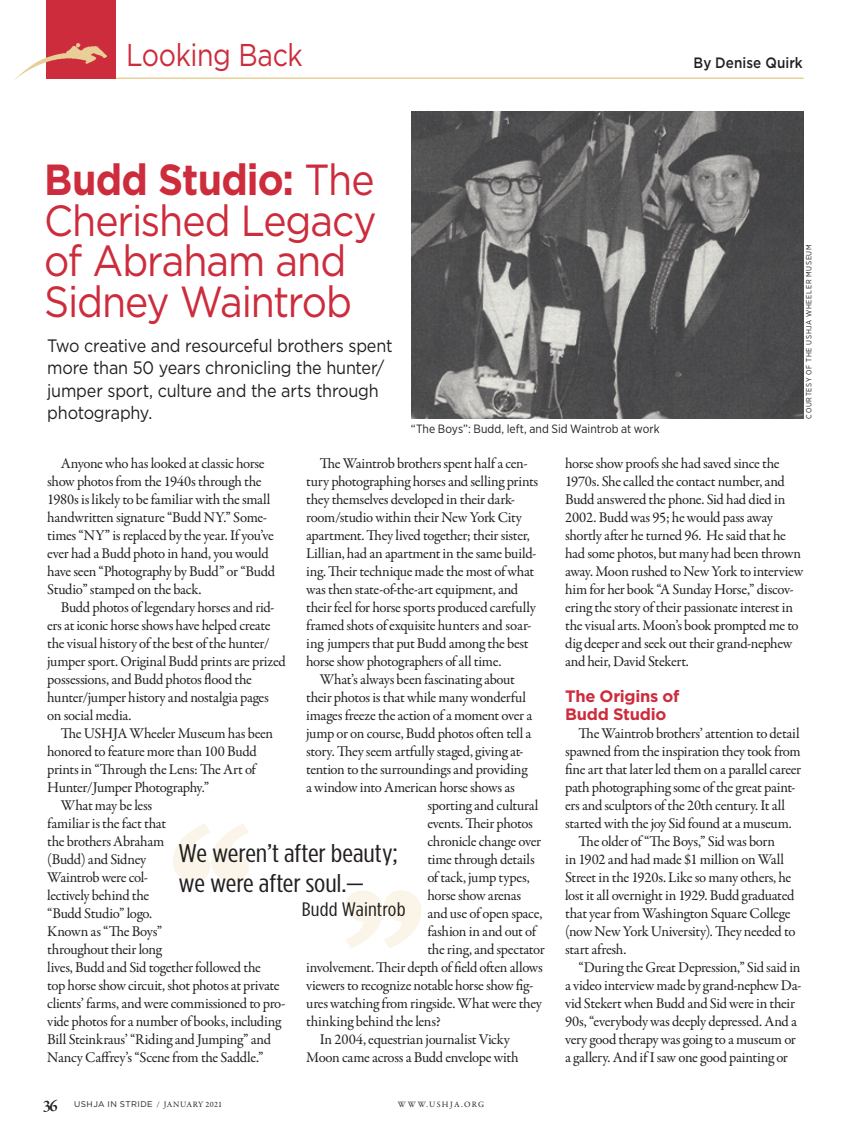
<style>
.page{position:relative;width:851px;height:1134px;background:#fff}
.page>*{position:absolute;margin:0;border:0;box-sizing:border-box;transform-origin:0 0}
.t1{font:43.5px/40.5px "Gotham";letter-spacing:-.03em;color:#cd2c3c;scale:.9 1}
.t2{font:31.5px "Gotham";letter-spacing:-.015em;color:#cd2c3c;scale:.85 1}
.t3{font:25.5px/30px "Gotham Condensed";letter-spacing:-.005em;color:#231f20;scale:1.2 1}
.t4{font:19.5px "Gotham Condensed";letter-spacing:.005em;color:#231f20;scale:1.2 1}
.t5{font:18px/22.5px "Gotham";letter-spacing:-.015em;color:#231f20;scale:.9 1}
.t6{font:700 16.5px/18px "Gotham";letter-spacing:-.015em;color:#cd2c3c}
.t7{font:15px/18px "Garamond Premr Pro";letter-spacing:-.025em;color:#231f20}
.t8{font:500 15px "Gotham";letter-spacing:.005em;color:#231f20;scale:.9 1}
.t9{font:12px "Gotham Narrow";letter-spacing:.005em;color:#231f20}
.t10{font:8.25px "Gotham";letter-spacing:.055em;color:#231f20}
.t11{font:8.25px "Garamond Premr Pro";letter-spacing:.155em;color:#231f20}
.t12{font:7.5px "Gotham Narrow";letter-spacing:.09em;color:#231f20}
.s1{font-weight:700}
.s2{font-family:"Garamond Premr Pro";font-weight:600;font-size:16.5px}
.s3{font-family:"Garamond Premr Pro"}
</style>
<div class="page">
<hr style="left:50px;top:78px;width:753px;height:1px;background:#e8ce97">
<div style="left:46px;top:0;width:70px;height:79px;background:#cd2c3c"></div>
<img style="left:14px;top:43px;width:93px;height:37px">
<img style="left:411px;top:111px;width:392px;height:307px">
<svg style="left:173px;top:824px;width:76px;height:58px"></svg>
<svg style="left:345px;top:890px;width:76px;height:58px"></svg>
<h2 class="t2" style="left:126px;top:35px;width:209px">Looking Back</h2>
<p class="t8" style="left:693px;top:53px;width:123px">By Denise Quirk</p>
<h1 class="t1" style="left:44px;top:159px;width:371px"><span class="s1">Budd Studio:</span> The<br>Cherished Legacy of Abraham and<br>Sidney Waintrob</h1>
<p class="t5" style="left:47px;top:334px;width:385px">Two creative and resourceful brothers spent more than 50 years chronicling the hunter/ jumper sport, culture and the arts through photography.</p>
<p class="t9" style="left:411px;top:421px;width:250px">“The Boys”: Budd, left, and Sid Waintrob at work</p>
<p class="t12" style="left:804px;top:418px;width:176px;rotate:-90deg">COURTESY OF THE USHJA WHEELER MUSEUM</p>
<p class="t7" style="left:47px;top:455px;width:229px;text-indent:14px">Anyone who has looked at classic horse show photos from the 1940s through the 1980s is likely to be familiar with the small handwritten signature “Budd NY.” Some&shy;times “NY” is replaced by the year. If you’ve ever had a Budd photo in hand, you would have seen “Photography by Budd” or “Budd Studio” stamped on the back.</p>
<p class="t7" style="left:47px;top:599px;width:240px;text-indent:13px">Budd photos of legendary horses and rid&shy;ers at iconic horse shows have helped create the visual history of the best of the hunter/ jumper sport. Original Budd prints are prized possessions, and Budd photos flood the hunter/jumper history and nostalgia pages on social media.</p>
<p class="t7" style="left:61px;top:725px;width:214px">The USHJA Wheeler Museum has been</p>
<p class="t7" style="left:47px;top:743px;width:211px">honored to feature more than 100 Budd</p>
<p class="t7" style="left:47px;top:761px;width:210px">prints in “Through the Lens: The Art of</p>
<p class="t7" style="left:47px;top:779px;width:164px">Hunter/Jumper Photography.”</p>
<p class="t7" style="left:61px;top:797px;width:93px">What may be less</p>
<p class="t7" style="left:47px;top:815px;width:120px">familiar is the fact that</p>
<p class="t7" style="left:47px;top:833px;width:119px">the brothers Abraham</p>
<p class="t7" style="left:47px;top:851px;width:101px">(Budd) and Sidney</p>
<p class="t7" style="left:47px;top:869px;width:102px">Waintrob were col-</p>
<p class="t7" style="left:47px;top:887px;width:104px">lectively behind the</p>
<p class="t7" style="left:47px;top:905px;width:107px">“Budd Studio” logo.</p>
<p class="t7" style="left:47px;top:923px;width:117px">Known as “The Boys”</p>
<p class="t7" style="left:47px;top:941px;width:116px">throughout their long</p>
<p class="t7" style="left:47px;top:959px;width:215px">lives, Budd and Sid together followed the</p>
<p class="t7" style="left:47px;top:977px;width:234px">top horse show circuit, shot photos at private</p>
<p class="t7" style="left:47px;top:995px;width:240px">clients’ farms, and were commissioned to pro-</p>
<p class="t7" style="left:47px;top:1013px;width:235px">vide photos for a number of books, including</p>
<p class="t7" style="left:47px;top:1031px;width:225px">Bill Steinkraus’ “Riding and Jumping” and</p>
<p class="t7" style="left:47px;top:1049px;width:218px">Nancy Caffrey’s “Scene from the Saddle.”</p>
<p class="t7" style="left:319px;top:455px;width:209px">The Waintrob brothers spent half a cen-</p>
<p class="t7" style="left:306px;top:473px;width:234px">tury photographing horses and selling prints</p>
<p class="t7" style="left:306px;top:491px;width:210px">they themselves developed in their dark-</p>
<p class="t7" style="left:306px;top:509px;width:217px">room/studio within their New York City</p>
<p class="t7" style="left:306px;top:527px;width:225px">apartment. They lived together; their sister,</p>
<p class="t7" style="left:306px;top:545px;width:232px">Lillian, had an apartment in the same build-</p>
<p class="t7" style="left:306px;top:563px;width:230px">ing. Their technique made the most of what</p>
<p class="t7" style="left:306px;top:581px;width:214px">was then state-of-the-art equipment, and</p>
<p class="t7" style="left:306px;top:599px;width:231px">their feel for horse sports produced carefully</p>
<p class="t7" style="left:306px;top:617px;width:227px">framed shots of exquisite hunters and soar-</p>
<p class="t7" style="left:306px;top:635px;width:224px">ing jumpers that put Budd among the best</p>
<p class="t7" style="left:306px;top:653px;width:197px">horse show photographers of all time.</p>
<p class="t7" style="left:319px;top:671px;width:196px">What’s always been fascinating about</p>
<p class="t7" style="left:306px;top:689px;width:221px">their photos is that while many wonderful</p>
<p class="t7" style="left:306px;top:707px;width:227px">images freeze the action of a moment over a</p>
<p class="t7" style="left:306px;top:725px;width:227px">jump or on course, Budd photos often tell a</p>
<p class="t7" style="left:306px;top:743px;width:219px">story. They seem artfully staged, giving at-</p>
<p class="t7" style="left:306px;top:761px;width:223px">tention to the surroundings and providing</p>
<p class="t7" style="left:306px;top:779px;width:210px">a window into American horse shows as</p>
<p class="t7" style="left:427px;top:797px;width:112px">sporting and cultural</p>
<p class="t7" style="left:427px;top:815px;width:107px">events. Their photos</p>
<p class="t7" style="left:427px;top:833px;width:115px">chronicle change over</p>
<p class="t7" style="left:427px;top:851px;width:109px">time through details</p>
<p class="t7" style="left:427px;top:869px;width:104px">of tack, jump types,</p>
<p class="t7" style="left:427px;top:887px;width:95px">horse show arenas</p>
<p class="t7" style="left:427px;top:905px;width:116px">and use of open space,</p>
<p class="t7" style="left:427px;top:923px;width:110px">fashion in and out of</p>
<p class="t7" style="left:427px;top:941px;width:119px">the ring, and spectator</p>
<p class="t7" style="left:306px;top:959px;width:238px">involvement. Their depth of field often allows</p>
<p class="t7" style="left:306px;top:977px;width:228px">viewers to recognize notable horse show fig-</p>
<p class="t7" style="left:306px;top:995px;width:237px">ures watching from ringside. What were they</p>
<p class="t7" style="left:306px;top:1013px;width:136px">thinking behind the lens?</p>
<p class="t7" style="left:319px;top:1031px;width:192px">In 2004, equestrian journalist Vicky</p>
<p class="t7" style="left:306px;top:1049px;width:214px">Moon came across a Budd envelope with</p>
<h3 class="t3" style="left:179px;top:838px;width:184px">We weren’t after beauty; we were after soul.—</h3>
<h3 class="t4" style="left:301px;top:898px;width:88px">Budd Waintrob</h3>
<p class="t10" style="left:43px;top:1099px;width:181px"><span class="s2">36</span> USHJA IN STRIDE <span class="s3">/ JANUARY 2021</span></p>
<p class="t11" style="left:398px;top:1100px;width:88px">WWW.USHJA.ORG</p>
<p class="t7" style="left:565px;top:455px;width:240px">horse show proofs she had saved since the 1970s. She called the contact number, and Budd answered the phone. Sid had died in 2002. Budd was 95; he would pass away shortly after he turned 96. He said that he had some photos, but many had been thrown away. Moon rushed to New York to interview him for her book “A Sunday Horse,” discov&shy;ering the story of their passionate interest in the visual arts. Moon’s book prompted me to dig deeper and seek out their grand-nephew and heir, David Stekert.</p>
<p class="t6" style="left:565px;top:687px;width:116px">The Origins of<br>Budd Studio</p>
<p class="t7" style="left:578px;top:725px;width:222px">The Waintrob brothers’ attention to detail</p>
<p class="t7" style="left:565px;top:743px;width:237px">spawned from the inspiration they took from</p>
<p class="t7" style="left:565px;top:761px;width:237px">fine art that later led them on a parallel career</p>
<p class="t7" style="left:565px;top:779px;width:232px">path photographing some of the great paint-</p>
<p class="t7" style="left:565px;top:797px;width:221px">ers and sculptors of the 20th century. It all</p>
<p class="t7" style="left:565px;top:815px;width:228px">started with the joy Sid found at a museum.</p>
<p class="t7" style="left:578px;top:833px;width:198px">The older of “The Boys,” Sid was born</p>
<p class="t7" style="left:565px;top:851px;width:220px">in 1902 and had made $1 million on Wall</p>
<p class="t7" style="left:565px;top:869px;width:228px">Street in the 1920s. Like so many others, he</p>
<p class="t7" style="left:565px;top:887px;width:231px">lost it all overnight in 1929. Budd graduated</p>
<p class="t7" style="left:565px;top:905px;width:227px">that year from Washington Square College</p>
<p class="t7" style="left:565px;top:923px;width:232px">(now New York University). They needed to</p>
<p class="t7" style="left:565px;top:941px;width:63px">start afresh.</p>
<p class="t7" style="left:578px;top:959px;width:223px">“During the Great Depression,” Sid said in</p>
<p class="t7" style="left:565px;top:977px;width:238px">a video interview made by grand-nephew Da-</p>
<p class="t7" style="left:565px;top:995px;width:232px">vid Stekert when Budd and Sid were in their</p>
<p class="t7" style="left:565px;top:1013px;width:233px">90s, “everybody was deeply depressed. And a</p>
<p class="t7" style="left:565px;top:1031px;width:232px">very good therapy was going to a museum or</p>
<p class="t7" style="left:565px;top:1049px;width:224px">a gallery. And if I saw one good painting or</p>
</div>
